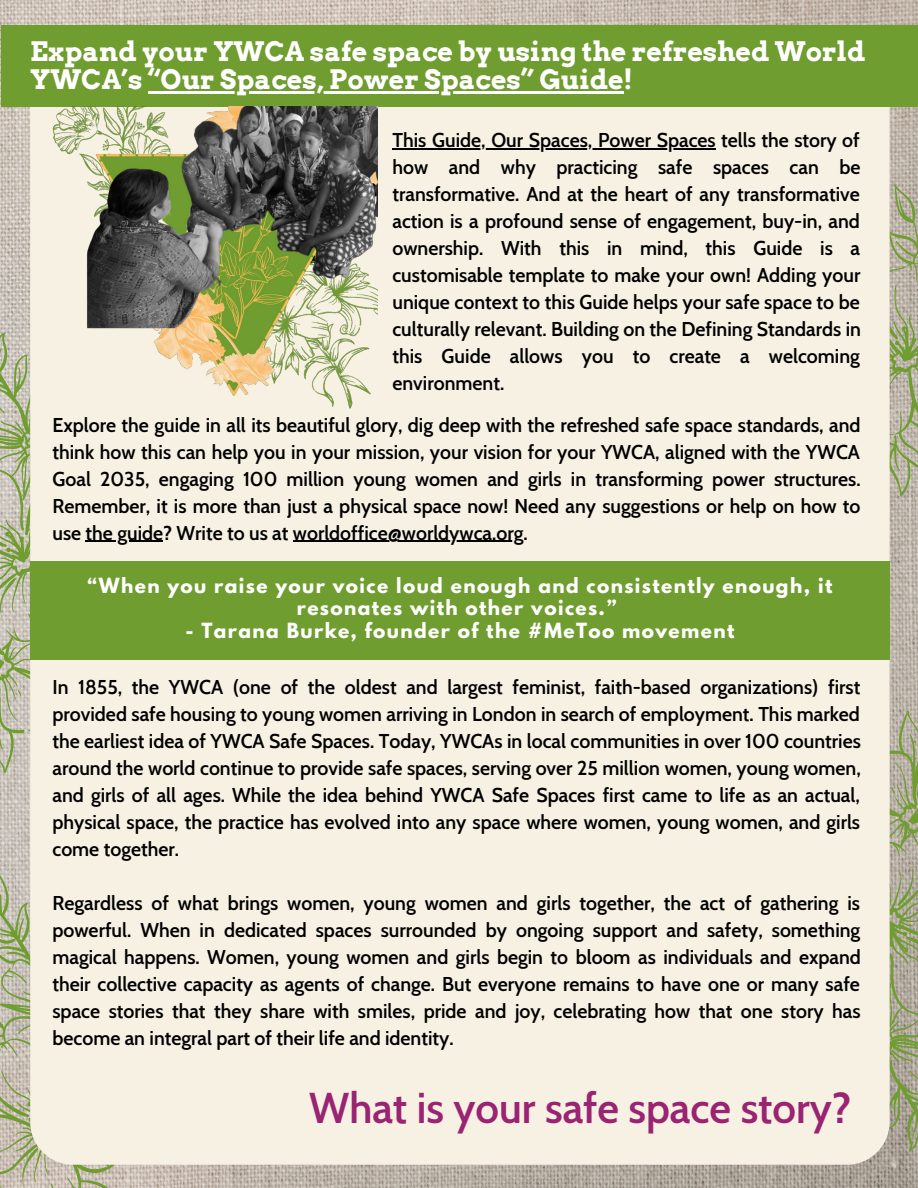
<style>
.page{position:relative;width:918px;height:1188px;background:#fff}
.page>*{position:absolute;margin:0;border:0;box-sizing:border-box;transform-origin:0 0}
.t1{font:600 42px "Cabin";color:#9a2372}
.t2{font:700 26.85px/28.2px "Arvo";color:#fff}
.t3{font:600 19.5px/27px "Cabin";color:#000;text-align:justify}
.t4{font:700 18.6px/22.5px "League Spartan";letter-spacing:.075em;color:#fff;text-align:center}
</style>
<div class="page">
<img style="left:0;top:0;width:918px;height:1188px">
<svg style="left:890px;top:107px;width:28px;height:431px;background:#b0b095"></svg>
<svg style="left:690px;top:677px;width:228px;height:511px;background:#a3a489"></svg>
<svg style="left:0;top:414px;width:30px;height:393px;background:#b6bc9c"></svg>
<svg style="left:0;top:839px;width:245px;height:349px;background:#bbbaa3"></svg>
<div style="left:30px;top:107px;width:860px;height:1058px;background:#f7f1e3"></div>
<div style="left:1px;top:25px;width:917px;height:82px;background:#6f9d2f"></div>
<hr style="left:148px;top:91px;width:476px;height:3px;background:#fff">
<hr style="left:392px;top:148px;width:324px;height:1px;background:#000">
<hr style="left:86px;top:541px;width:77px;height:1px;background:#000">
<hr style="left:293px;top:541px;width:230px;height:1px;background:#000">
<img style="left:0;top:107px;width:377px;height:307px">
<div style="left:30px;top:561px;width:860px;height:99px;background:#6f9d2f"></div>
<h2 class="t2" style="left:30px;top:37px;width:837px">Expand your YWCA safe space by using the refreshed World<br>YWCA’s “Our Spaces, Power Spaces” Guide!</h2>
<p class="t3" style="left:392px;top:127px;width:470px">This Guide, Our Spaces, Power Spaces tells the story of how and why practicing safe spaces can be transformative. And at the heart of any transformative action is a profound sense of engagement, buy-in, and ownership. With this in mind, this Guide is a customisable template to make your own! Adding your unique context to this Guide helps your safe space to be culturally relevant. Building on the Defining Standards in this Guide allows you to create a welcoming environment.</p>
<p class="t3" style="left:52px;top:411px;width:810px">Explore the guide in all its beautiful glory, dig deep with the refreshed safe space standards, and think how this can help you in your mission, your vision for your YWCA, aligned with the YWCA Goal 2035, engaging 100 million young women and girls in transforming power structures.<br>Remember, it is more than just a physical space now! Need any suggestions or help on how to use the guide? Write to us at worldoffice@worldywca.org.</p>
<p class="t4" style="left:87px;top:576px;width:746px">“When you raise your voice loud enough and consistently enough, it resonates with other voices.”</p>
<p class="t4" style="left:185px;top:621px;width:551px">- Tarana Burke, founder of the #MeToo movement</p>
<p class="t3" style="left:52px;top:674px;width:810px">In 1855, the YWCA (one of the oldest and largest feminist, faith-based organizations) first provided safe housing to young women arriving in London in search of employment. This marked the earliest idea of YWCA Safe Spaces. Today, YWCAs in local communities in over 100 countries around the world continue to provide safe spaces, serving over 25 million women, young women, and girls of all ages. While the idea behind YWCA Safe Spaces first came to life as an actual, physical space, the practice has evolved into any space where women, young women, and girls come together.</p>
<p class="t3" style="left:52px;top:890px;width:810px">Regardless of what brings women, young women and girls together, the act of gathering is powerful. When in dedicated spaces surrounded by ongoing support and safety, something magical happens. Women, young women and girls begin to bloom as individuals and expand their collective capacity as agents of change. But everyone remains to have one or many safe space stories that they share with smiles, pride and joy, celebrating how that one story has become an integral part of their life and identity.</p>
<h1 class="t1" style="left:309px;top:1082px;width:544px">What is your safe space story?</h1>
</div>
